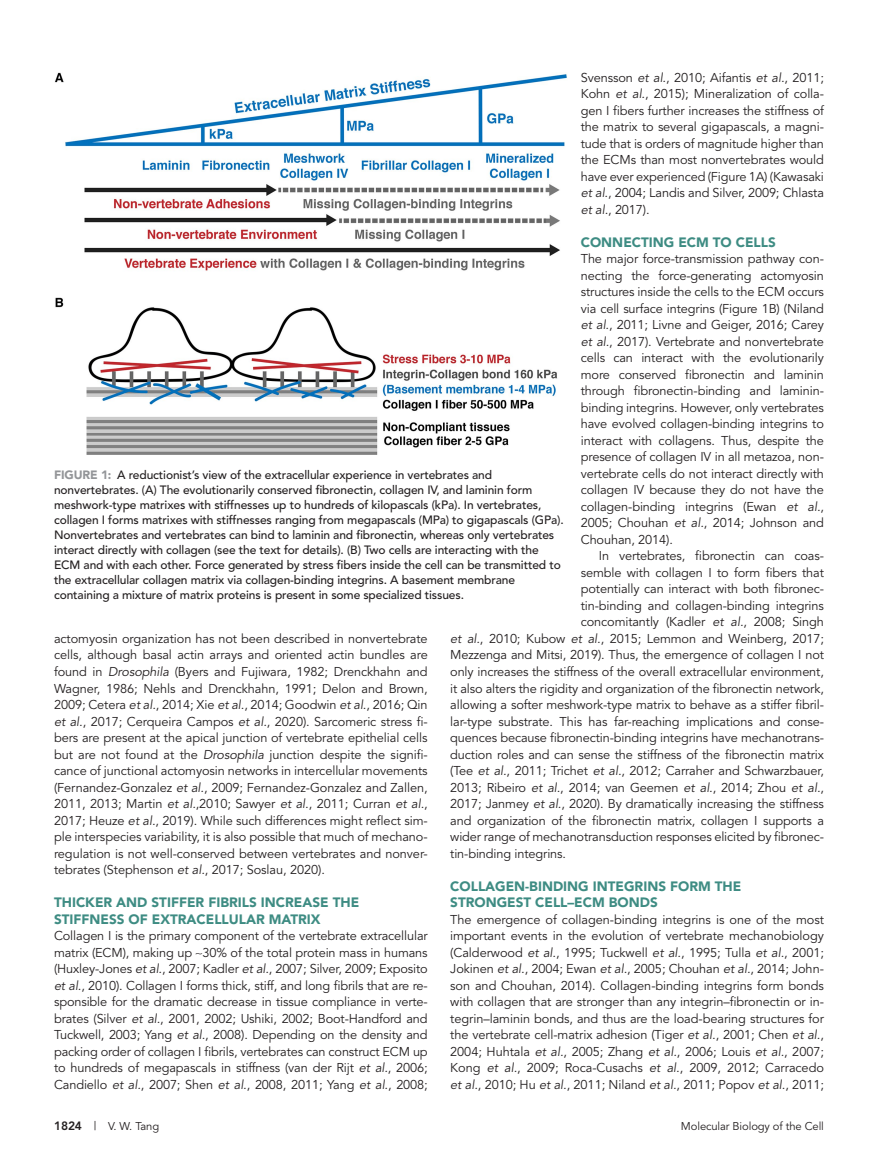
<style>
.page{position:relative;width:878px;height:1175px;background:#fff}
.page>*{position:absolute;margin:0;border:0;box-sizing:border-box;transform-origin:0 0}
.t1{font:900 13.5px/16.5px "Avenir";color:#3e8c83}
.ParaFL{font:12.75px/16.5px "Avenir";letter-spacing:-.01em;color:#231f20;text-align:justify}
.Para{font:12.75px/16.5px "Avenir";letter-spacing:-.01em;color:#231f20;text-align:justify}
.FigCaption{font:500 12px/15px "Avenir";letter-spacing:-.01em;color:#231f20}
.ParaFL-2{font:11.25px "Avenir";letter-spacing:-.01em;color:#231f20}
.s1{font-style:italic}
.s2{font-weight:900;color:#939598}
.s3{font-weight:800;font-size:12px}
.s4{font-size:12px}
</style>
<div class="page">
<img style="left:55px;top:72px;width:512px;height:383px">
<p class="ParaFL" style="left:580px;top:69px;width:245px">Svensson <span class="s1">et al.</span>, 2010; Aifantis <span class="s1">et al.</span>, 2011; Kohn <span class="s1">et al.</span>, 2015); Mineralization of colla&shy;gen I fibers further increases the stiffness of the matrix to several gigapascals, a magni&shy;tude that is orders of magnitude higher than the ECMs than most nonvertebrates would have ever experienced (Figure 1A) (Kawasaki <span class="s1">et al.</span>, 2004; Landis and Silver, 2009; Chlasta <span class="s1">et al.</span>, 2017).</p>
<h1 class="t1" style="left:580px;top:234px;width:196px">CONNECTING ECM TO CELLS</h1>
<p class="ParaFL" style="left:580px;top:251px;width:245px">The major force-transmission pathway con&shy;necting the force-generating actomyosin structures inside the cells to the ECM occurs via cell surface integrins (Figure 1B) (Niland <span class="s1">et al.</span>, 2011; Livne and Geiger, 2016; Carey <span class="s1">et al.</span>, 2017). Vertebrate and nonvertebrate cells can interact with the evolutionarily more conserved fibronectin and laminin through fibronectin-binding and laminin&shy;binding integrins. However, only vertebrates have evolved collagen-binding integrins to interact with collagens. Thus, despite the presence of collagen IV in all metazoa, non&shy;vertebrate cells do not interact directly with collagen IV because they do not have the collagen-binding integrins (Ewan <span class="s1">et al.</span>, 2005; Chouhan <span class="s1">et al.</span>, 2014; Johnson and Chouhan, 2014).</p>
<p class="Para" style="left:598px;top:548px;width:227px">In vertebrates, fibronectin can coas-</p>
<p class="Para" style="left:580px;top:564px;width:245px">semble with collagen I to form fibers that</p>
<p class="Para" style="left:580px;top:581px;width:245px">potentially can interact with both fibronec-</p>
<p class="Para" style="left:580px;top:597px;width:245px">tin-binding and collagen-binding integrins</p>
<p class="Para" style="left:580px;top:614px;width:245px">concomitantly (Kadler <span class="s1">et al.</span>, 2008; Singh</p>
<p class="Para" style="left:450px;top:630px;width:375px"><span class="s1">et al.</span>, 2010; Kubow <span class="s1">et al.</span>, 2015; Lemmon and Weinberg, 2017;</p>
<p class="Para" style="left:450px;top:647px;width:375px">Mezzenga and Mitsi, 2019). Thus, the emergence of collagen I not</p>
<p class="Para" style="left:450px;top:663px;width:375px">only increases the stiffness of the overall extracellular environment,</p>
<p class="Para" style="left:450px;top:680px;width:375px">it also alters the rigidity and organization of the fibronectin network,</p>
<p class="Para" style="left:450px;top:696px;width:375px">allowing a softer meshwork-type matrix to behave as a stiffer fibril-</p>
<p class="Para" style="left:450px;top:713px;width:375px">lar-type substrate. This has far-reaching implications and conse-</p>
<p class="Para" style="left:450px;top:729px;width:375px">quences because fibronectin-binding integrins have mechanotrans-</p>
<p class="Para" style="left:450px;top:746px;width:375px">duction roles and can sense the stiffness of the fibronectin matrix</p>
<p class="Para" style="left:450px;top:762px;width:375px">(Tee <span class="s1">et al.</span>, 2011; Trichet <span class="s1">et al.</span>, 2012; Carraher and Schwarzbauer,</p>
<p class="Para" style="left:450px;top:779px;width:375px">2013; Ribeiro <span class="s1">et al.</span>, 2014; van Geemen <span class="s1">et al.</span>, 2014; Zhou <span class="s1">et al.</span>,</p>
<p class="Para" style="left:450px;top:795px;width:375px">2017; Janmey <span class="s1">et al.</span>, 2020). By dramatically increasing the stiffness</p>
<p class="Para" style="left:450px;top:812px;width:375px">and organization of the fibronectin matrix, collagen I supports a</p>
<p class="Para" style="left:450px;top:828px;width:375px">wider range of mechanotransduction responses elicited by fibronec-</p>
<p class="Para" style="left:450px;top:845px;width:117px">tin-binding integrins.</p>
<h1 class="t1" style="left:450px;top:877px;width:292px">COLLAGEN-BINDING INTEGRINS FORM THE<br>STRONGEST CELL–ECM BONDS</h1>
<p class="ParaFL" style="left:450px;top:911px;width:375px">The emergence of collagen-binding integrins is one of the most important events in the evolution of vertebrate mechanobiology (Calderwood <span class="s1">et al.</span>, 1995; Tuckwell <span class="s1">et al.</span>, 1995; Tulla <span class="s1">et al.</span>, 2001; Jokinen <span class="s1">et al.</span>, 2004; Ewan <span class="s1">et al.</span>, 2005; Chouhan <span class="s1">et al.</span>, 2014; John&shy;son and Chouhan, 2014). Collagen-binding integrins form bonds with collagen that are stronger than any integrin–fibronectin or in&shy;tegrin–laminin bonds, and thus are the load-bearing structures for the vertebrate cell-matrix adhesion (Tiger <span class="s1">et al.</span>, 2001; Chen <span class="s1">et al.</span>, 2004; Huhtala <span class="s1">et al.</span>, 2005; Zhang <span class="s1">et al.</span>, 2006; Louis <span class="s1">et al.</span>, 2007; Kong <span class="s1">et al.</span>, 2009; Roca-Cusachs <span class="s1">et al.</span>, 2009, 2012; Carracedo <span class="s1">et al.</span>, 2010; Hu <span class="s1">et al.</span>, 2011; Niland <span class="s1">et al.</span>, 2011; Popov <span class="s1">et al.</span>, 2011;</p>
<p class="FigCaption" style="left:54px;top:467px;width:511px"><span class="s2">FIGURE 1:</span> A reductionist’s view of the extracellular experience in vertebrates and nonvertebrates. (A) The evolutionarily conserved fibronectin, collagen IV, and laminin form meshwork-type matrixes with stiffnesses up to hundreds of kilopascals (kPa). In vertebrates, collagen I forms matrixes with stiffnesses ranging from megapascals (MPa) to gigapascals (GPa).<br>Nonvertebrates and vertebrates can bind to laminin and fibronectin, whereas only vertebrates interact directly with collagen (see the text for details). (B) Two cells are interacting with the ECM and with each other. Force generated by stress fibers inside the cell can be transmitted to the extracellular collagen matrix via collagen-binding integrins. A basement membrane containing a mixture of matrix proteins is present in some specialized tissues.</p>
<p class="Para" style="left:54px;top:630px;width:375px">actomyosin organization has not been described in nonvertebrate cells, although basal actin arrays and oriented actin bundles are found in <span class="s1">Drosophila</span> (Byers and Fujiwara, 1982; Drenckhahn and Wagner, 1986; Nehls and Drenckhahn, 1991; Delon and Brown, 2009; Cetera <span class="s1">et al.</span>, 2014; Xie <span class="s1">et al.</span>, 2014; Goodwin <span class="s1">et al.</span>, 2016; Qin <span class="s1">et al.</span>, 2017; Cerqueira Campos <span class="s1">et al.</span>, 2020). Sarcomeric stress fi&shy;bers are present at the apical junction of vertebrate epithelial cells but are not found at the <span class="s1">Drosophila</span> junction despite the signifi&shy;cance of junctional actomyosin networks in intercellular movements (Fernandez-Gonzalez <span class="s1">et al.</span>, 2009; Fernandez-Gonzalez and Zallen, 2011, 2013; Martin <span class="s1">et al.</span>,2010; Sawyer <span class="s1">et al.</span>, 2011; Curran <span class="s1">et al.</span>, 2017; Heuze <span class="s1">et al.</span>, 2019). While such differences might reflect sim&shy;ple interspecies variability, it is also possible that much of mechano&shy;regulation is not well-conserved between vertebrates and nonver&shy;tebrates (Stephenson <span class="s1">et al.</span>, 2017; Soslau, 2020).</p>
<h1 class="t1" style="left:54px;top:894px;width:306px">THICKER AND STIFFER FIBRILS INCREASE THE<br>STIFFNESS OF EXTRACELLULAR MATRIX</h1>
<p class="ParaFL" style="left:54px;top:927px;width:375px">Collagen I is the primary component of the vertebrate extracellular matrix (ECM), making up ∼30% of the total protein mass in humans (Huxley-Jones <span class="s1">et al.</span>, 2007; Kadler <span class="s1">et al.</span>, 2007; Silver, 2009; Exposito <span class="s1">et al.</span>, 2010). Collagen I forms thick, stiff, and long fibrils that are re&shy;sponsible for the dramatic decrease in tissue compliance in verte&shy;brates (Silver <span class="s1">et al.</span>, 2001, 2002; Ushiki, 2002; Boot-Handford and Tuckwell, 2003; Yang <span class="s1">et al.</span>, 2008). Depending on the density and packing order of collagen I fibrils, vertebrates can construct ECM up to hundreds of megapascals in stiffness (van der Rijt <span class="s1">et al.</span>, 2006; Candiello <span class="s1">et al.</span>, 2007; Shen <span class="s1">et al.</span>, 2008, 2011; Yang <span class="s1">et al.</span>, 2008;</p>
<p class="ParaFL-2" style="left:54px;top:1119px;width:107px"><span class="s3">1824</span> <span class="s4">|</span> V. W. Tang</p>
<p class="ParaFL-2" style="left:681px;top:1119px;width:144px">Molecular Biology of the Cell</p>
</div>
